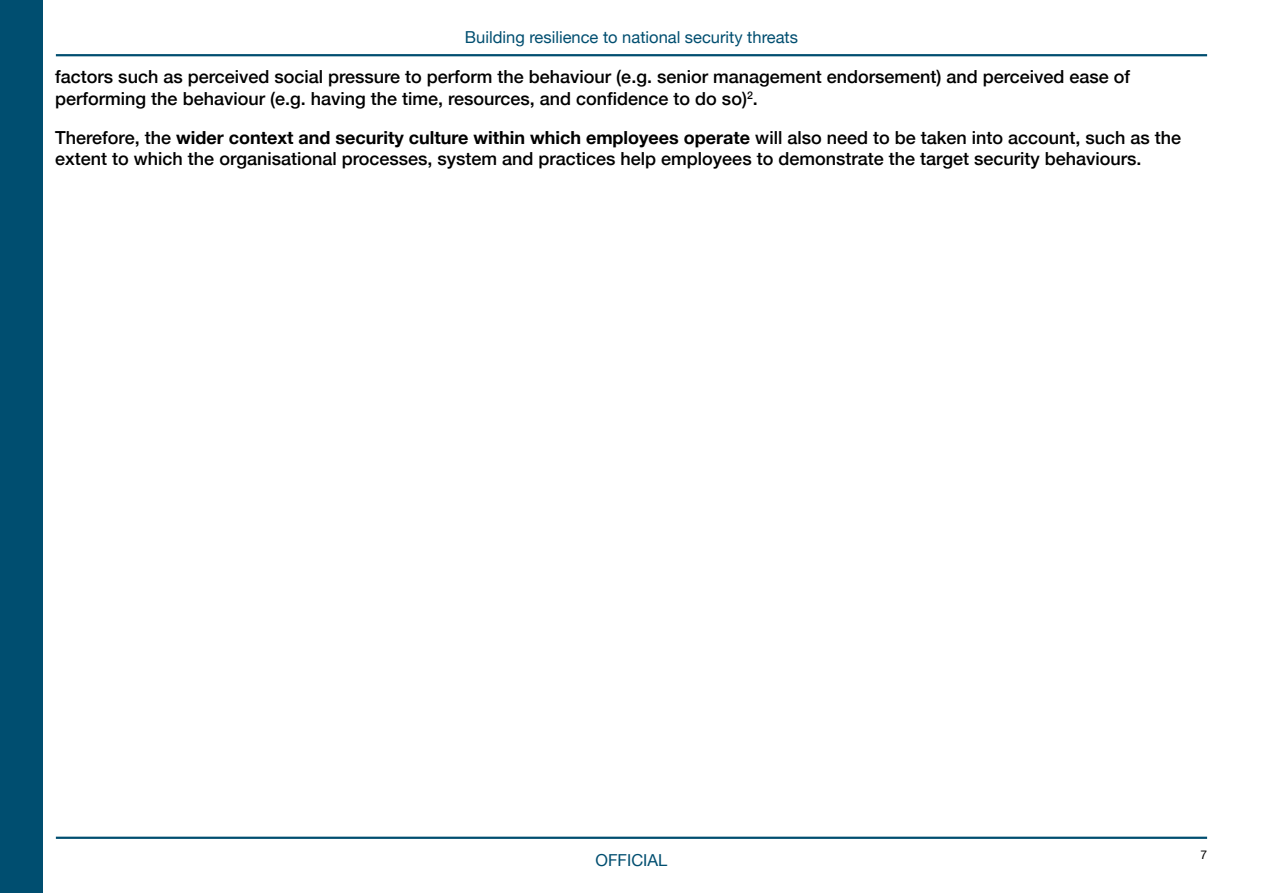
<style>
.page{position:relative;width:1263px;height:893px;background:#fff}
.page>*{position:absolute;margin:0;border:0;box-sizing:border-box;transform-origin:0 0}
.t1{font:500 18px/21.6px "Helvetica Neue";color:#000}
.t2{font:16.5px "Helvetica Neue";color:#004e70}
.t3{font:12px "Helvetica Neue";color:#000}
.s1{font-weight:700}
</style>
<div class="page">
<hr style="left:56px;top:837px;width:1151px;height:2px;background:#004e70">
<hr style="left:56px;top:54px;width:1151px;height:2px;background:#004e70">
<div style="left:0;top:0;width:43px;height:893px;background:#004e70"></div>
<p class="t2" style="left:465px;top:27px;width:335px">Building resilience to national security threats</p>
<p class="t1" style="left:55px;top:66px;width:1076px">factors such as perceived social pressure to perform the behaviour (e.g. senior management endorsement) and perceived ease of performing the behaviour (e.g. having the time, resources, and confidence to do so)<sup>2</sup>.</p>
<p class="t1" style="left:55px;top:126px;width:1127px">Therefore, the <span class="s1">wider context and security culture within which employees operate</span> will also need to be taken into account, such as the extent to which the organisational processes, system and practices help employees to demonstrate the target security behaviours.</p>
<p class="t2" style="left:596px;top:850px;width:73px">OFFICIAL</p>
<p class="t3" style="left:1200px;top:847px;width:8px">7</p>
</div>
